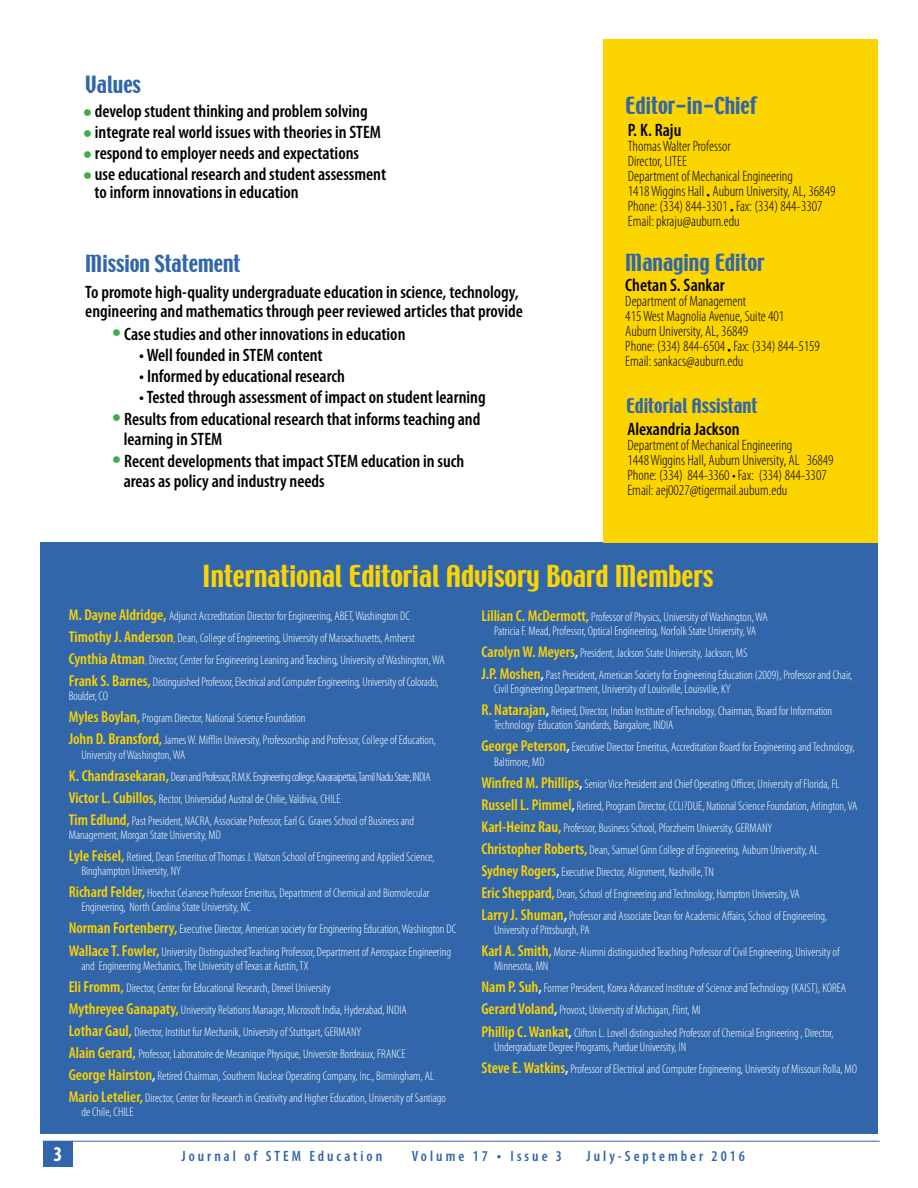
<style>
.page{position:relative;width:918px;height:1188px;background:#fff}
.page>*{position:absolute;margin:0;border:0;box-sizing:border-box;transform-origin:0 0}
.t1{font:26.85px "Techno";color:#fcd400}
.t2{font:21px "Techno";color:#3166aa}
.t3{font:700 condensed 21px "Myriad Pro";color:#fff}
.t4{font:600 condensed 18px/19.5px "Myriad Pro";color:#000}
.t5{font:18px "Techno";color:#3166aa}
.t6{font:300 condensed 15px/15px "Myriad Pro";color:#000}
.t7{font:600 condensed 15px "Myriad Pro";letter-spacing:.2em;color:#3166aa}
.t8{font:300 condensed 12.6px/22px "Myriad Pro";color:#fff}
.s1{font-stretch:normal;font-size:28.5px;color:#41ad49}
.s2{font-weight:600;font-size:15.75px;color:#fcd400}
.s3{color:#fcd400}
.s4{font-weight:600;font-size:15.75px}
.s5{font-size:16.5px}
</style>
<div class="page">
<hr style="left:43px;top:1141px;width:837px;height:1px;background:#3166aa">
<div style="left:43px;top:1142px;width:30px;height:25px;background:#3166aa"></div>
<div style="left:40px;top:542px;width:837px;height:591px;background:#3166aa"></div>
<div style="left:604px;top:39px;width:274px;height:503px;background:#fcd400"></div>
<h2 class="t2" style="left:85px;top:70px;width:57px">Values</h2>
<h3 class="t4" style="left:83px;top:101px;width:286px"><span class="s1">•</span> develop student thinking and problem solving</h3>
<h3 class="t4" style="left:83px;top:122px;width:299px"><span class="s1">•</span> integrate real world issues with theories in STEM</h3>
<h3 class="t4" style="left:83px;top:143px;width:277px"><span class="s1">•</span> respond to employer needs and expectations</h3>
<h3 class="t4" style="left:95px;top:164px;width:293px;line-height:18px;text-indent:-11px"><span class="s1">•</span> use educational research and student assessment to inform innovations in education</h3>
<h2 class="t2" style="left:85px;top:249px;width:157px">Mission Statement</h2>
<h3 class="t4" style="left:85px;top:282px;width:439px">To promote high-quality undergraduate education in science, technology, engineering and mathematics through peer reviewed articles that provide</h3>
<h3 class="t4" style="left:112px;top:324px;width:295px"><span class="s1">•</span> Case studies and other innovations in education</h3>
<h3 class="t4" style="left:139px;top:345px;width:185px">•Well founded in STEM content</h3>
<h3 class="t4" style="left:139px;top:366px;width:207px">• Informed by educational research</h3>
<h3 class="t4" style="left:139px;top:387px;width:348px">•Tested through assessment of impact on student learning</h3>
<h3 class="t4" style="left:124px;top:409px;width:358px;text-indent:-11px"><span class="s1">•</span> Results from educational research that informs teaching and learning in STEM</h3>
<h3 class="t4" style="left:124px;top:451px;width:342px;text-indent:-11px"><span class="s1">•</span> Recent developments that impact STEM education in such areas as policy and industry needs</h3>
<h2 class="t2" style="left:625px;top:91px;width:133px">Editor-in-Chief</h2>
<h3 class="t4" style="left:628px;top:120px;width:55px">P. K. Raju</h3>
<p class="t6" style="left:628px;top:139px;width:209px">Thomas Walter Professor<br>Director, LITEE<br>Department of Mechanical Engineering<br>1418 Wiggins Hall • Auburn University, AL, 36849<br>Phone: (334) 844-3301 • Fax: (334) 844-3307<br>Email: pkraju@auburn.edu</p>
<h2 class="t2" style="left:625px;top:248px;width:141px">Managing Editor</h2>
<h3 class="t4" style="left:625px;top:275px;width:101px">Chetan S. Sankar</h3>
<p class="t6" style="left:625px;top:293px;width:196px">Department of Management<br>415 West Magnolia Avenue, Suite 401<br>Auburn University, AL, 36849<br>Phone: (334) 844-6504 • Fax: (334) 844-5159<br>Email: sankacs@auburn.edu</p>
<h3 class="t5" style="left:626px;top:394px;width:133px">Editorial Assistant</h3>
<h3 class="t4" style="left:627px;top:419px;width:114px">Alexandria Jackson</h3>
<p class="t6" style="left:627px;top:438px;width:208px">Department of Mechanical Engineering<br>1448 Wiggins Hall, Auburn University, AL 36849<br>Phone: (334) 844-3360 • Fax: (334) 844-3307<br>Email: aej0027@tigermail.auburn.edu</p>
<h1 class="t1" style="left:202px;top:558px;width:513px">International Editorial Advisory Board Members</h1>
<p class="t8" style="left:69px;top:605px;width:377px"><span class="s2">M. Dayne Aldridge,</span> Adjunct Accreditation Director for Engineering, ABET, Washington DC <span class="s2">Timothy J. Anderson</span><span class="s3">,</span> Dean, College of Engineering, University of Massachusetts, Amherst <span class="s2">Cynthia Atman</span><span class="s3">,</span> Director, Center for Engineering Leaning and Teaching, University of Washington, WA <span class="s2">Frank S. Barnes,</span> Distinguished Professor, Electrical and Computer Engineering, University of Colorado,</p>
<p class="t8" style="left:69px;top:685px;width:369px">Boulder, CO<br><span class="s2">Myles Boylan,</span> Program Director, National Science Foundation<br><span class="s2">John D. Bransford,</span> James W. Mifflin University, Professorship and Professor, College of Education,</p>
<p class="t8" style="left:69px;top:743px;width:364px;text-indent:13px">University of Washington, WA<br><span class="s2">K. Chandrasekaran,</span> Dean and Professor, R.M.K. Engineering college, Kavaraipettai, Tamil Nadu State, INDIA <span class="s2">Victor L. Cubillos,</span> Rector, Universidad Austral de Chilie, Valdivia, CHILE<br><span class="s2">Tim Edlund,</span> Past President, NACRA, Associate Professor, Earl G. Graves School of Business and</p>
<p class="t8" style="left:69px;top:824px;width:368px">Management, Morgan State University, MD<br><span class="s2">Lyle Feisel,</span> Retired, Dean Emeritus of Thomas J. Watson School of Engineering and Applied Science,</p>
<p class="t8" style="left:69px;top:860px;width:362px;text-indent:13px">Binghampton University, NY<br><span class="s2">Richard Felder,</span> Hoechst Celanese Professor Emeritus, Department of Chemical and Biomolecular</p>
<p class="t8" style="left:69px;top:896px;width:389px;text-indent:13px">Engineering, North Carolina State University, NC<br><span class="s2">Norman Fortenberry,</span> Executive Director, American society for Engineering Education, Washington DC<br><span class="s2">Wallace T. Fowler,</span> University Distinguished Teaching Professor, Department of Aerospace Engineering</p>
<p class="t8" style="left:69px;top:954px;width:379px;text-indent:13px">and Engineering Mechanics, The University of Texas at Austin, TX<br><span class="s2">Eli Fromm,</span> Director, Center for Educational Research, Drexel University<br><span class="s2">Mythreyee Ganapaty,</span> University Relations Manager, Microsoft India, Hyderabad, INDIA<br><span class="s2">Lothar Gaul,</span> Director, Institut fur Mechanik, University of Stuttgart, GERMANY<br><span class="s2">Alain Gerard,</span> Professor, Laboratoire de Mecanique Physique, Universite Bordeaux, FRANCE<br><span class="s2">George Hairston</span><span class="s4">,</span> Retired Chairman, Southern Nuclear Operating Company, Inc., Birmingham, AL <span class="s2">Mario Letelier,</span> Director, Center for Research in Creativity and Higher Education, University of Santiago</p>
<p class="t8" style="left:81px;top:1101px;width:54px">de Chile, CHILE</p>
<p class="t8" style="left:481px;top:609px;width:288px;line-height:14.2px;text-align:center"><span class="s2">Lillian C. McDermott,</span> Professor of Physics, University of Washington, WA<br>Patricia F. Mead, Professor, Optical Engineering, Norfolk State University, VA</p>
<p class="t8" style="left:481px;top:642px;width:372px"><span class="s2">Carolyn W. Meyers</span><span class="s4">,</span> President, Jackson State University, Jackson, MS<br><span class="s2">J.P. Moshen</span><span class="s4">,</span> Past President, American Society for Engineering Education (2009), Professor and Chair,</p>
<p class="t8" style="left:481px;top:678px;width:352px;text-indent:13px">Civil Engineering Department, University of Louisville, Louisville, KY<br><span class="s2">R. Natarajan</span><span class="s4">,</span> Retired, Director, Indian Institute of Technology, Chairman, Board for Information</p>
<p class="t8" style="left:481px;top:714px;width:375px;text-indent:13px">Technology Education Standards, Bangalore, INDIA<br><span class="s2">George Peterson</span><span class="s4">,</span> Executive Director Emeritus, Accreditation Board for Engineering and Technology,</p>
<p class="t8" style="left:481px;top:750px;width:378px;text-indent:13px">Baltimore, MD<br><span class="s2">Winfred M. Phillips</span><span class="s4">,</span> Senior Vice President and Chief Operating Officer, University of Florida, FL <span class="s2">Russell L. Pimmel</span><span class="s4">,</span> Retired, Program Director, CCLI?DUE, National Science Foundation, Arlington, VA <span class="s2">Karl-Heinz Rau,</span> Professor, Business School, Pforzheim University, GERMANY<br><span class="s2">Christopher Roberts,</span> Dean, Samuel Ginn College of Engineering, Auburn University, AL <span class="s2">Sydney Rogers</span><span class="s4">,</span> Executive Director, Alignment, Nashville, TN<br><span class="s2">Eric Sheppard,</span> Dean, School of Engineering and Technology, Hampton University, VA<br><span class="s2">Larry J. Shuman</span><span class="s4">,</span> Professor and Associate Dean for Academic Affairs, School of Engineering,</p>
<p class="t8" style="left:481px;top:919px;width:360px;text-indent:13px">University of Pittsburgh, PA<br><span class="s2">Karl A. Smith,</span> Morse-Alumni distinguished Teaching Professor of Civil Engineering, University of</p>
<p class="t8" style="left:481px;top:955px;width:366px;text-indent:13px">Minnesota, MN<br><span class="s2">Nam P. Suh</span><span class="s4">,</span> Former President, Korea Advanced Institute of Science and Technology (KAIST), KOREA <span class="s2">Gerard Voland</span><span class="s4">,</span> Provost, University of Michigan, Flint, MI<br><span class="s2">Phillip C. Wankat</span><span class="s4">,</span> Clifton L. Lovell distinguished Professor of Chemical Engineering , Director,</p>
<p class="t8" style="left:481px;top:1035px;width:377px;text-indent:13px">Undergraduate Degree Programs, Purdue University, IN<br><span class="s2">Steve E. Watkins</span><span class="s4">,</span> Professor of Electrical and Computer Engineering, University of Missouri Rolla, MO</p>
<h2 class="t3" style="left:53px;top:1141px;width:10px">3</h2>
<p class="t7" style="left:181px;top:1146px;width:202px">Journal of STEM Education</p>
<p class="t7" style="left:412px;top:1146px;width:152px">Volume 17 <span class="s5">•</span> Issue 3</p>
<p class="t7" style="left:587px;top:1146px;width:160px">July-September 2016</p>
</div>
